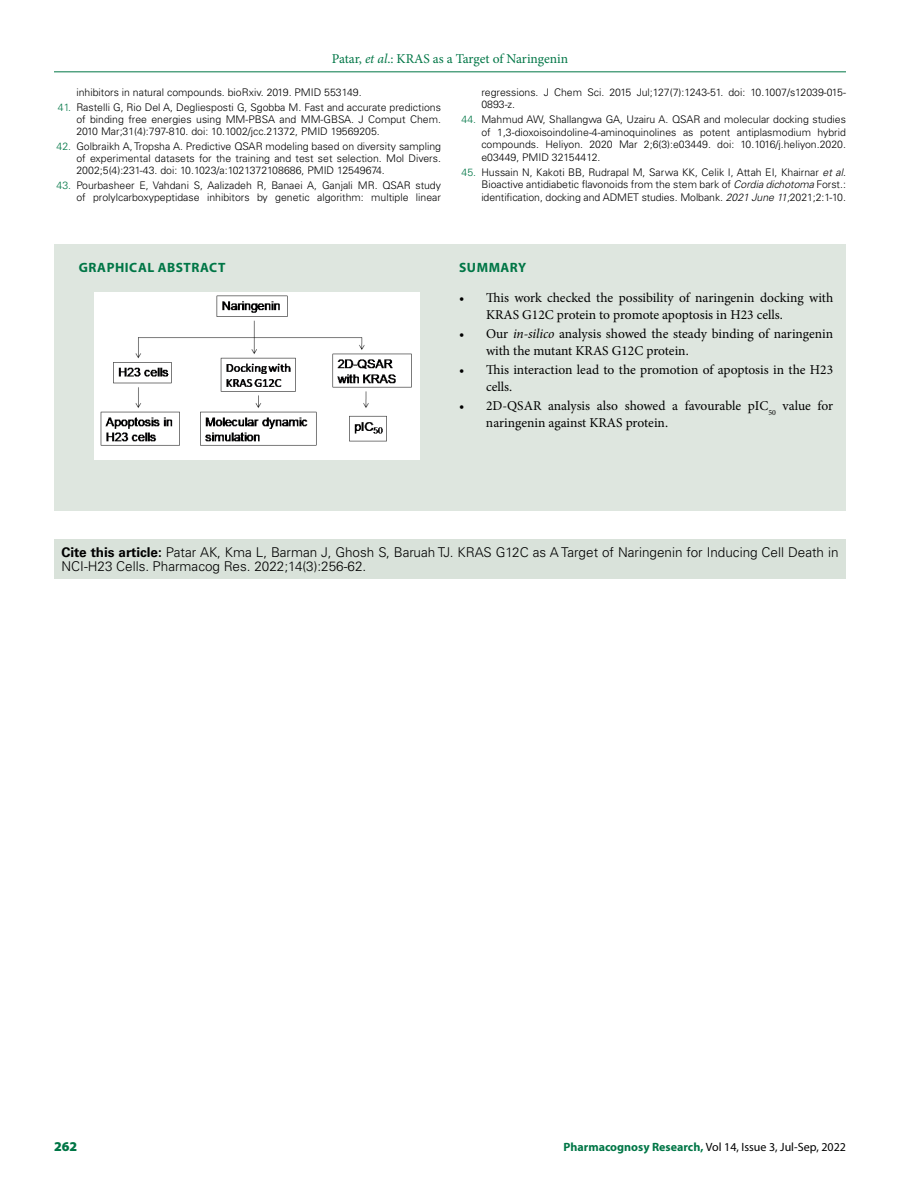
<style>
.page{position:relative;width:918px;height:1188px;background:#fff}
.page>*{position:absolute;margin:0;border:0;box-sizing:border-box;transform-origin:0 0}
.t1{font:13.5px/16.5px "Minion Pro";letter-spacing:-.005em;color:#000}
.t2{font:300 13.5px/14.2px "Univers LT Std";color:#000}
.t3{font:13.5px "Minion Pro";letter-spacing:-.01em;color:#007646}
.t4{font:700 13.5px "Myriad Pro";letter-spacing:.04em;color:#007646}
.t5{font:900 13.5px "Myriad Pro";color:#007646}
.t6{font:12px "Myriad Pro";color:#000}
.t7{font:300 10.5px/12.5px "Univers LT Std";color:#000;text-align:justify}
.s1{font-style:italic}
.s2{color:#007646}
.s3{font-weight:700}
.s4{font-weight:700;color:#007646}
</style>
<div class="page">
<hr style="left:54px;top:72px;width:792px;height:1px;background:#007646">
<div style="left:54px;top:540px;width:792px;height:39px;background:#d9e2da"></div>
<div style="left:54px;top:244px;width:792px;height:267px;background:#dee6df"></div>
<img style="left:95px;top:292px;width:325px;height:168px">
<p class="t3" style="left:332px;top:50px;width:238px">Patar, <span class="s1">et al</span>.: KRAS as a Target of Naringenin</p>
<p class="t7" style="left:76px;top:86px;width:287px">inhibitors in natural compounds. bioRxiv. 2019. PMID 553149.</p>
<p class="t7" style="left:76px;top:101px;width:366px;line-height:12px;text-indent:-18px"><span class="s2">41.</span> Rastelli G, Rio Del A, Degliesposti G, Sgobba M. Fast and accurate predictions of binding free energies using MM-PBSA and MM-GBSA. J Comput Chem.<br>2010 Mar;31(4):797-810. doi: 10.1002/jcc.21372, PMID 19569205.</p>
<p class="t7" style="left:76px;top:140px;width:366px;line-height:12px;text-indent:-20px"><span class="s2">42.</span> Golbraikh A, Tropsha A. Predictive QSAR modeling based on diversity sampling of experimental datasets for the training and test set selection. Mol Divers.<br>2002;5(4):231-43. doi: 10.1023/a:1021372108686, PMID 12549674.</p>
<p class="t7" style="left:57px;top:179px;width:386px;line-height:12px;text-align:right"><span class="s2">43.</span> Pourbasheer E, Vahdani S, Aalizadeh R, Banaei A, Ganjali MR. QSAR study of prolylcarboxypeptidase inhibitors by genetic algorithm: multiple linear</p>
<p class="t7" style="left:481px;top:86px;width:366px">regressions. J Chem Sci. 2015 Jul;127(7):1243-51. doi: 10.1007/s12039-015-<br>0893-z.</p>
<p class="t7" style="left:481px;top:114px;width:366px;text-indent:-20px"><span class="s2">44.</span> Mahmud AW, Shallangwa GA, Uzairu A. QSAR and molecular docking studies of 1,3-dioxoisoindoline-4-aminoquinolines as potent antiplasmodium hybrid compounds. Heliyon. 2020 Mar 2;6(3):e03449. doi: 10.1016/j.heliyon.2020. e03449, PMID 32154412.</p>
<p class="t7" style="left:481px;top:166px;width:366px;text-indent:-20px"><span class="s2">45.</span> Hussain N, Kakoti BB, Rudrapal M, Sarwa KK, Celik I, Attah EI, Khairnar <span class="s1">et al</span>.<br>Bioactive antidiabetic flavonoids from the stem bark of <span class="s1">Cordia dichotoma</span> Forst.: identification, docking and ADMET studies. Molbank<span class="s1">. 2021 June 11;</span>2021;2:1-10.</p>
<p class="t4" style="left:79px;top:258px;width:148px">GRAPHICAL ABSTRACT</p>
<p class="t4" style="left:459px;top:258px;width:69px">SUMMARY</p>
<p class="t1" style="left:486px;top:290px;width:349px;text-indent:-27px">• This work checked the possibility of naringenin docking with<br>KRAS G12C protein to promote apoptosis in H23 cells.</p>
<p class="t1" style="left:486px;top:326px;width:349px;text-indent:-27px">• Our <span class="s1">in-silico</span> analysis showed the steady binding of naringenin with the mutant KRAS G12C protein.</p>
<p class="t1" style="left:486px;top:362px;width:349px;text-indent:-27px">• This interaction lead to the promotion of apoptosis in the H23 cells.</p>
<p class="t1" style="left:486px;top:398px;width:349px;text-indent:-27px">• 2D-QSAR analysis also showed a favourable pIC<sub>50</sub> value for naringenin against KRAS protein.</p>
<p class="t2" style="left:62px;top:545px;width:779px"><span class="s3">Cite this article:</span> Patar AK, Kma L, Barman J, Ghosh S, Baruah TJ. KRAS G12C as A Target of Naringenin for Inducing Cell Death in<br>NCI-H23 Cells. Pharmacog Res. 2022;14(3):256-62.</p>
<p class="t5" style="left:54px;top:1137px;width:25px">262</p>
<p class="t6" style="left:563px;top:1139px;width:284px"><span class="s4">Pharmacognosy Research,</span> Vol 14, Issue 3, Jul-Sep, 2022</p>
</div>
